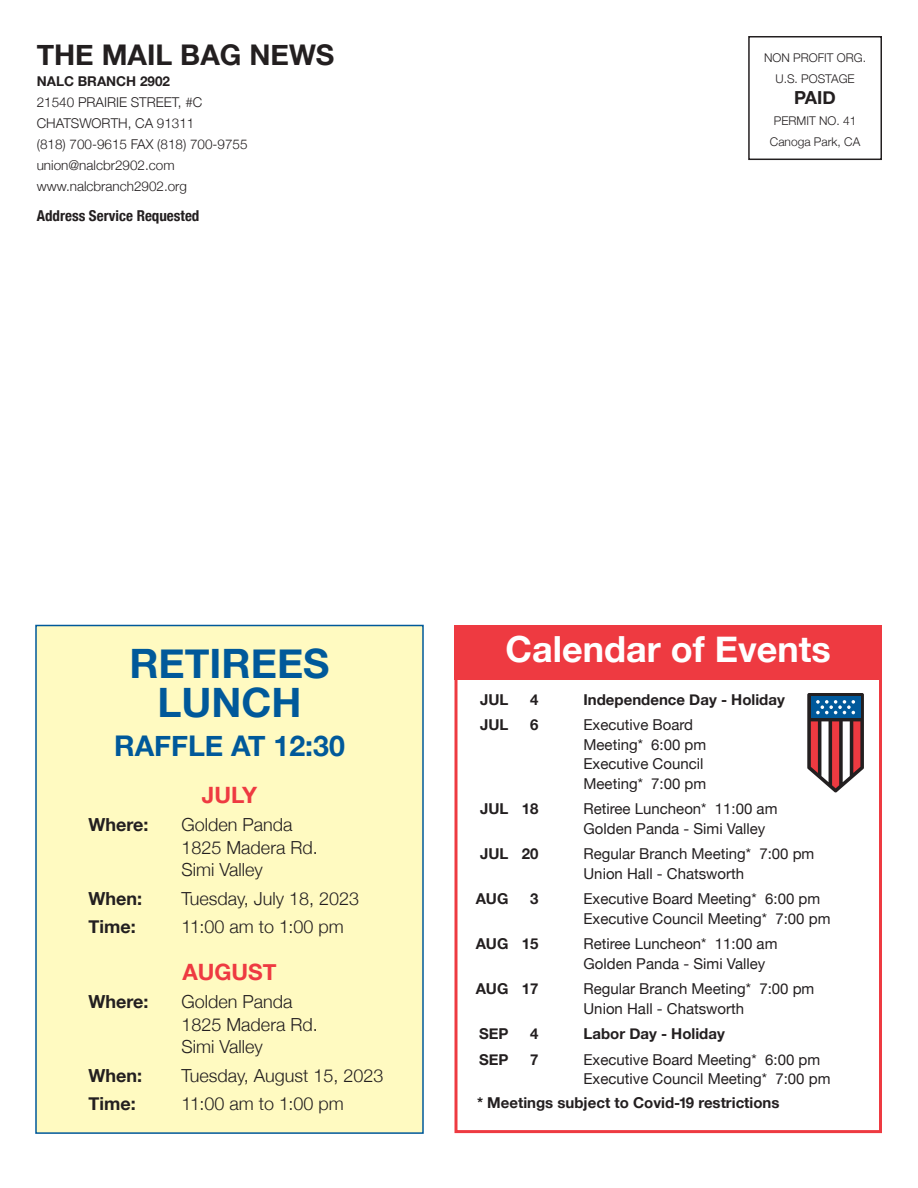
<style>
.page{position:relative;width:918px;height:1188px;background:#fff}
.page>*{position:absolute;margin:0;border:0;box-sizing:border-box;transform-origin:0 0}
.t1{font:700 40.5px/39px "Helvetica Neue";color:#00599a;text-align:center}
.t2{font:700 36px "Helvetica Neue";color:#fff}
.t3{font:700 28.5px "Helvetica Neue";color:#231f20}
.t4{font:700 28.5px "Helvetica Neue";color:#00599a}
.t5{font:700 22.5px "Helvetica Neue";color:#ee3a41}
.t6{font:300 18px/22.5px "Helvetica Neue";color:#231f20}
.t7{font:700 18px "Helvetica Neue";color:#231f20}
.t8{font:15px/19.5px "Helvetica Neue";color:#231f20}
.t9{font:700 15px "Helvetica Neue";color:#231f20}
.t10{font:700 condensed 15px "Helvetica Neue";color:#231f20}
.t11{font:300 13.5px/21px "Helvetica Neue";color:#231f20}
.t12{font:700 13.5px "Helvetica Neue";color:#231f20}
.t13{font:300 12px/21px "Helvetica Neue";color:#231f20;text-align:center}
</style>
<div class="page">
<div style="left:454px;top:626px;width:428px;height:507px;border:3px solid #ee3a41"></div>
<div style="left:748px;top:36px;width:134px;height:124px;border:2px solid #231f20"></div>
<div style="left:454px;top:626px;width:428px;height:54px;background:#ee3a41"></div>
<div style="left:35px;top:625px;width:389px;height:509px;background:#fffac1"></div>
<svg style="left:807px;top:693px;width:57px;height:99px"></svg>
<h3 class="t3" style="left:37px;top:32px;width:299px">THE MAIL BAG NEWS</h3>
<p class="t12" style="left:37px;top:70px;width:135px">NALC BRANCH 2902</p>
<p class="t11" style="left:37px;top:90px;width:212px">21540 PRAIRIE STREET, #C<br>CHATSWORTH, CA 91311<br>(818) 700-9615 FAX (818) 700-9755 union@nalcbr2902.com www.nalcbranch2902.org</p>
<p class="t10" style="left:37px;top:203px;width:164px">Address Service Requested</p>
<p class="t13" style="left:764px;top:46px;width:103px">NON PROFIT ORG.<br>U.S. POSTAGE</p>
<p class="t7" style="left:794px;top:83px;width:43px">PAID</p>
<p class="t13" style="left:770px;top:109px;width:92px">PERMIT NO. 41<br>Canoga Park, CA</p>
<h1 class="t1" style="left:129px;top:646px;width:202px">RETIREES<br>LUNCH</h1>
<h3 class="t4" style="left:114px;top:724px;width:232px">RAFFLE AT 12:30</h3>
<h3 class="t5" style="left:202px;top:777px;width:57px">JULY</h3>
<p class="t7" style="left:88px;top:811px;width:62px">Where:</p>
<p class="t6" style="left:182px;top:813px;width:138px">Golden Panda<br>1825 Madera Rd.<br>Simi Valley</p>
<p class="t7" style="left:88px;top:884px;width:55px">When:</p>
<p class="t6" style="left:182px;top:886px;width:179px">Tuesday, July 18, 2023</p>
<p class="t7" style="left:88px;top:913px;width:49px">Time:</p>
<p class="t6" style="left:182px;top:915px;width:164px">11:00 am to 1:00 pm</p>
<h3 class="t5" style="left:182px;top:954px;width:96px">AUGUST</h3>
<p class="t7" style="left:88px;top:988px;width:62px">Where:</p>
<p class="t6" style="left:182px;top:990px;width:138px">Golden Panda<br>1825 Madera Rd.<br>Simi Valley</p>
<p class="t7" style="left:88px;top:1061px;width:55px">When:</p>
<p class="t6" style="left:182px;top:1063px;width:204px">Tuesday, August 15, 2023</p>
<p class="t7" style="left:88px;top:1090px;width:49px">Time:</p>
<p class="t6" style="left:182px;top:1092px;width:164px">11:00 am to 1:00 pm</p>
<h2 class="t2" style="left:506px;top:621px;width:327px">Calendar of Events</h2>
<p class="t9" style="left:480px;top:688px;width:30px">JUL</p>
<p class="t9" style="left:530px;top:688px;width:10px">4</p>
<p class="t9" style="left:584px;top:688px;width:203px">Independence Day - Holiday</p>
<p class="t9" style="left:480px;top:713px;width:30px">JUL</p>
<p class="t9" style="left:530px;top:713px;width:10px">6</p>
<p class="t8" style="left:584px;top:716px;width:124px">Executive Board<br>Meeting* 6:00 pm<br>Executive Council<br>Meeting* 7:00 pm</p>
<p class="t9" style="left:480px;top:797px;width:60px">JUL 18</p>
<p class="t8" style="left:584px;top:800px;width:195px">Retiree Luncheon* 11:00 am<br>Golden Panda - Simi Valley</p>
<p class="t9" style="left:480px;top:842px;width:60px">JUL 20</p>
<p class="t8" style="left:584px;top:845px;width:232px">Regular Branch Meeting* 7:00 pm<br>Union Hall - Chatsworth</p>
<p class="t9" style="left:476px;top:887px;width:34px">AUG</p>
<p class="t9" style="left:530px;top:887px;width:10px">3</p>
<p class="t8" style="left:584px;top:890px;width:249px">Executive Board Meeting* 6:00 pm<br>Executive Council Meeting* 7:00 pm</p>
<p class="t9" style="left:476px;top:932px;width:64px">AUG 15</p>
<p class="t8" style="left:584px;top:935px;width:195px">Retiree Luncheon* 11:00 am<br>Golden Panda - Simi Valley</p>
<p class="t9" style="left:476px;top:977px;width:64px">AUG 17</p>
<p class="t8" style="left:584px;top:980px;width:232px">Regular Branch Meeting* 7:00 pm<br>Union Hall - Chatsworth</p>
<p class="t9" style="left:479px;top:1022px;width:31px">SEP</p>
<p class="t9" style="left:530px;top:1022px;width:10px">4</p>
<p class="t9" style="left:584px;top:1022px;width:143px">Labor Day - Holiday</p>
<p class="t9" style="left:479px;top:1048px;width:31px">SEP</p>
<p class="t9" style="left:530px;top:1048px;width:10px">7</p>
<p class="t8" style="left:584px;top:1051px;width:249px">Executive Board Meeting* 6:00 pm<br>Executive Council Meeting* 7:00 pm</p>
<p class="t9" style="left:477px;top:1091px;width:304px">* Meetings subject to Covid-19 restrictions</p>
</div>
